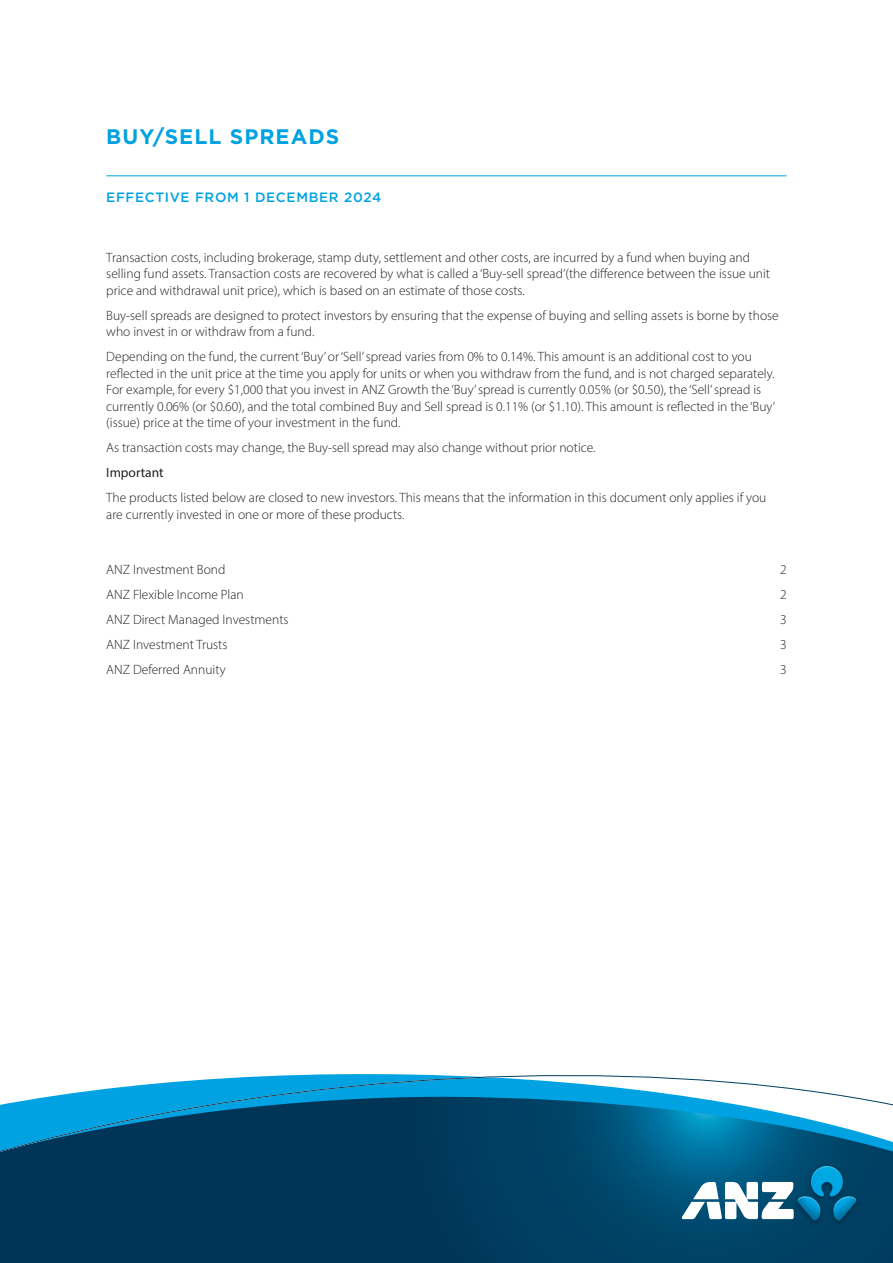
<style>
.page{position:relative;width:893px;height:1263px;background:#fff}
.page>*{position:absolute;margin:0;border:0;box-sizing:border-box;transform-origin:0 0}
._15_Broch_Head_1_A4_Gotham_14_16{font:700 21px "Gotham";letter-spacing:.05em;color:#00a2e1}
._15_Broch_Body_9_11{font:300 13.5px/16.5px "Myriad Pro";color:#231f20}
._15_Broch_Head_2_Gotham_9_11{font:500 13.5px "Gotham";letter-spacing:.05em;color:#00a2e1}
._15_Broch_Body_9_11-2{font:13.5px "Myriad Pro";color:#231f20}
</style>
<div class="page">
<hr style="left:106px;top:175px;width:681px;height:1px;background:#00a2e1">
<svg style="left:0;top:1172px;width:893px;height:91px;background:#003a5c"></svg>
<svg style="left:0;top:1074px;width:893px;height:98px"></svg>
<img style="left:786px;top:1157px;width:81px;height:77px">
<svg style="left:682px;top:1166px;width:115px;height:55px"></svg>
<img style="left:797px;top:1166px;width:60px;height:55px">
<p class="_15_Broch_Head_1_A4_Gotham_14_16" style="left:106px;top:123px;width:234px">BUY/SELL SPREADS</p>
<p class="_15_Broch_Head_2_Gotham_9_11" style="left:106px;top:189px;width:276px">EFFECTIVE FROM 1 DECEMBER 2024</p>
<p class="_15_Broch_Body_9_11" style="left:106px;top:249px;width:665px">Transaction costs, including brokerage, stamp duty, settlement and other costs, are incurred by a fund when buying and selling fund assets. Transaction costs are recovered by what is called a ‘Buy-sell spread’(the difference between the issue unit price and withdrawal unit price), which is based on an estimate of those costs.</p>
<p class="_15_Broch_Body_9_11" style="left:106px;top:307px;width:674px">Buy-sell spreads are designed to protect investors by ensuring that the expense of buying and selling assets is borne by those who invest in or withdraw from a fund.</p>
<p class="_15_Broch_Body_9_11" style="left:106px;top:348px;width:670px">Depending on the fund, the current ‘Buy’ or ‘Sell’ spread varies from 0% to 0.14%. This amount is an additional cost to you reflected in the unit price at the time you apply for units or when you withdraw from the fund, and is not charged separately.<br>For example, for every $1,000 that you invest in ANZ Growth the ‘Buy’ spread is currently 0.05% (or $0.50), the ‘Sell’ spread is currently 0.06% (or $0.60), and the total combined Buy and Sell spread is 0.11% (or $1.10). This amount is reflected in the ‘Buy’ (issue) price at the time of your investment in the fund.</p>
<p class="_15_Broch_Body_9_11" style="left:106px;top:439px;width:491px">As transaction costs may change, the Buy-sell spread may also change without prior notice.</p>
<p class="_15_Broch_Body_9_11-2" style="left:106px;top:464px;width:59px">Important</p>
<p class="_15_Broch_Body_9_11" style="left:106px;top:489px;width:662px">The products listed below are closed to new investors. This means that the information in this document only applies if you are currently invested in one or more of these products.</p>
<p class="_15_Broch_Body_9_11" style="left:106px;top:561px;width:121px">ANZ Investment Bond</p>
<p class="_15_Broch_Body_9_11" style="left:780px;top:561px;width:8px">2</p>
<p class="_15_Broch_Body_9_11" style="left:106px;top:586px;width:139px">ANZ Flexible Income Plan</p>
<p class="_15_Broch_Body_9_11" style="left:780px;top:586px;width:8px">2</p>
<p class="_15_Broch_Body_9_11" style="left:106px;top:611px;width:184px">ANZ Direct Managed Investments</p>
<p class="_15_Broch_Body_9_11" style="left:780px;top:611px;width:8px">3</p>
<p class="_15_Broch_Body_9_11" style="left:106px;top:636px;width:123px">ANZ Investment Trusts</p>
<p class="_15_Broch_Body_9_11" style="left:780px;top:636px;width:8px">3</p>
<p class="_15_Broch_Body_9_11" style="left:106px;top:661px;width:121px">ANZ Deferred Annuity</p>
<p class="_15_Broch_Body_9_11" style="left:780px;top:661px;width:8px">3</p>
</div>
